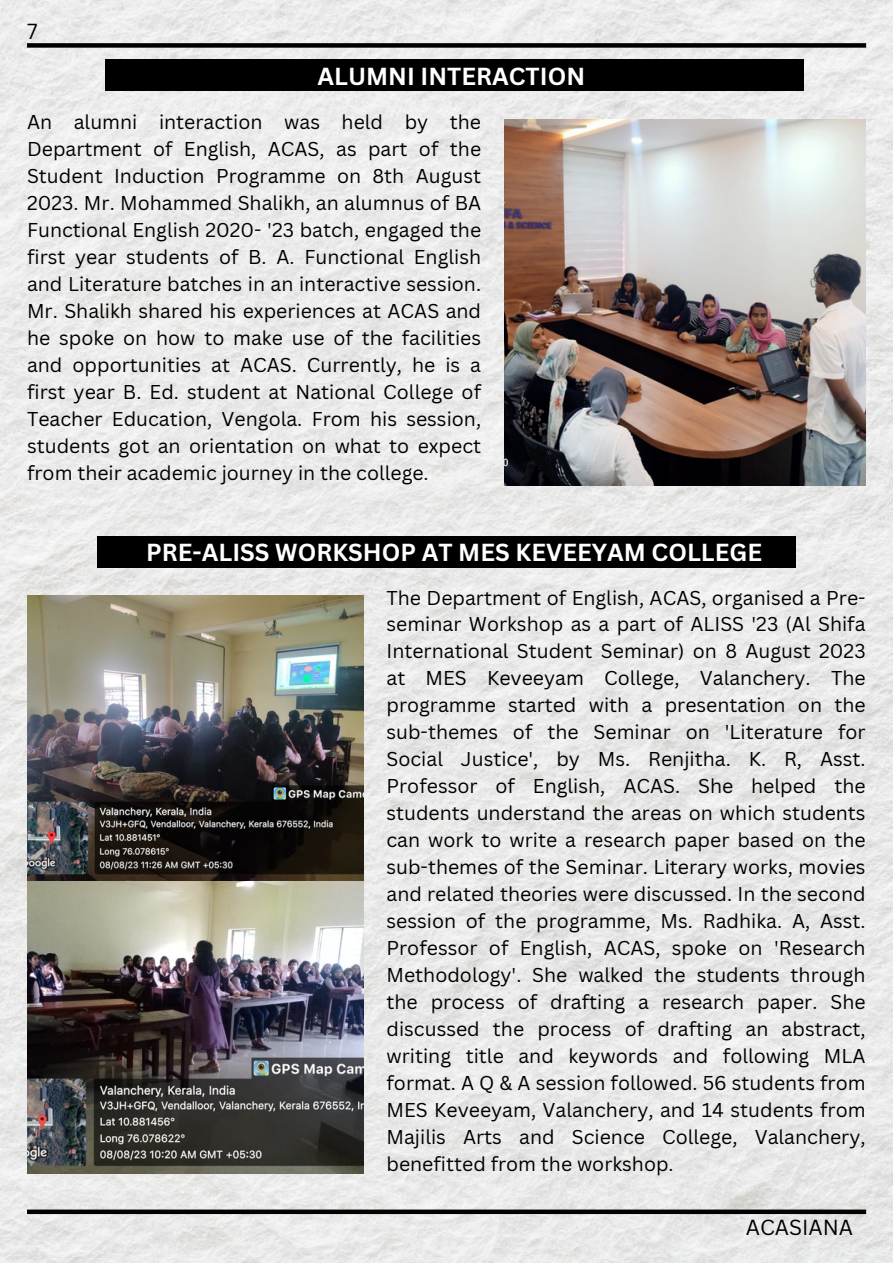
<style>
.page{position:relative;width:893px;height:1264px;background:#fff}
.page>*{position:absolute;margin:0;border:0;box-sizing:border-box;transform-origin:0 0}
.t1{font:700 24px "Canva Sans";color:#fff}
.t2{font:21.15px "Canva Sans";color:#000}
.t3{font:19.5px/27px "Canva Sans";color:#000;text-align:justify}
</style>
<div class="page">
<img style="left:0;top:0;width:892px;height:1262px">
<div style="left:27px;top:43px;width:839px;height:5px;background:#000"></div>
<svg style="left:27px;top:1209px;width:839px;height:4px;background:#202020"></svg>
<div style="left:97px;top:536px;width:698px;height:32px;background:#000"></div>
<img style="left:504px;top:119px;width:361px;height:366px">
<div style="left:105px;top:59px;width:698px;height:32px;background:#000"></div>
<img style="left:27px;top:595px;width:336px;height:578px">
<p class="t2" style="left:27px;top:16px;width:12px">7</p>
<p class="t1" style="left:317px;top:60px;width:269px">ALUMNI INTERACTION</p>
<p class="t3" style="left:27px;top:108px;width:455px">An alumni interaction was held by the Department of English, ACAS, as part of the Student Induction Programme on 8th August 2023. Mr. Mohammed Shalikh, an alumnus of BA Functional English 2020- '23 batch, engaged the first year students of B. A. Functional English and Literature batches in an interactive session.<br>Mr. Shalikh shared his experiences at ACAS and he spoke on how to make use of the facilities and opportunities at ACAS. Currently, he is a first year B. Ed. student at National College of Teacher Education, Vengola. From his session, students got an orientation on what to expect from their academic journey in the college.</p>
<p class="t1" style="left:146px;top:535px;width:617px">PRE-ALISS WORKSHOP AT MES KEVEEYAM COLLEGE</p>
<p class="t3" style="left:386px;top:583px;width:480px">The Department of English, ACAS, organised a Pre&shy;seminar Workshop as a part of ALISS '23 (Al Shifa International Student Seminar) on 8 August 2023 at MES Keveeyam College, Valanchery. The programme started with a presentation on the sub-themes of the Seminar on 'Literature for Social Justice', by Ms. Renjitha. K. R, Asst.<br>Professor of English, ACAS. She helped the students understand the areas on which students can work to write a research paper based on the sub-themes of the Seminar. Literary works, movies and related theories were discussed. In the second session of the programme, Ms. Radhika. A, Asst.<br>Professor of English, ACAS, spoke on 'Research Methodology'. She walked the students through the process of drafting a research paper. She discussed the process of drafting an abstract, writing title and keywords and following MLA format. A Q &amp; A session followed. 56 students from MES Keveeyam, Valanchery, and 14 students from Majilis Arts and Science College, Valanchery, benefitted from the workshop.</p>
<p class="t2" style="left:745px;top:1212px;width:109px">ACASIANA</p>
</div>
